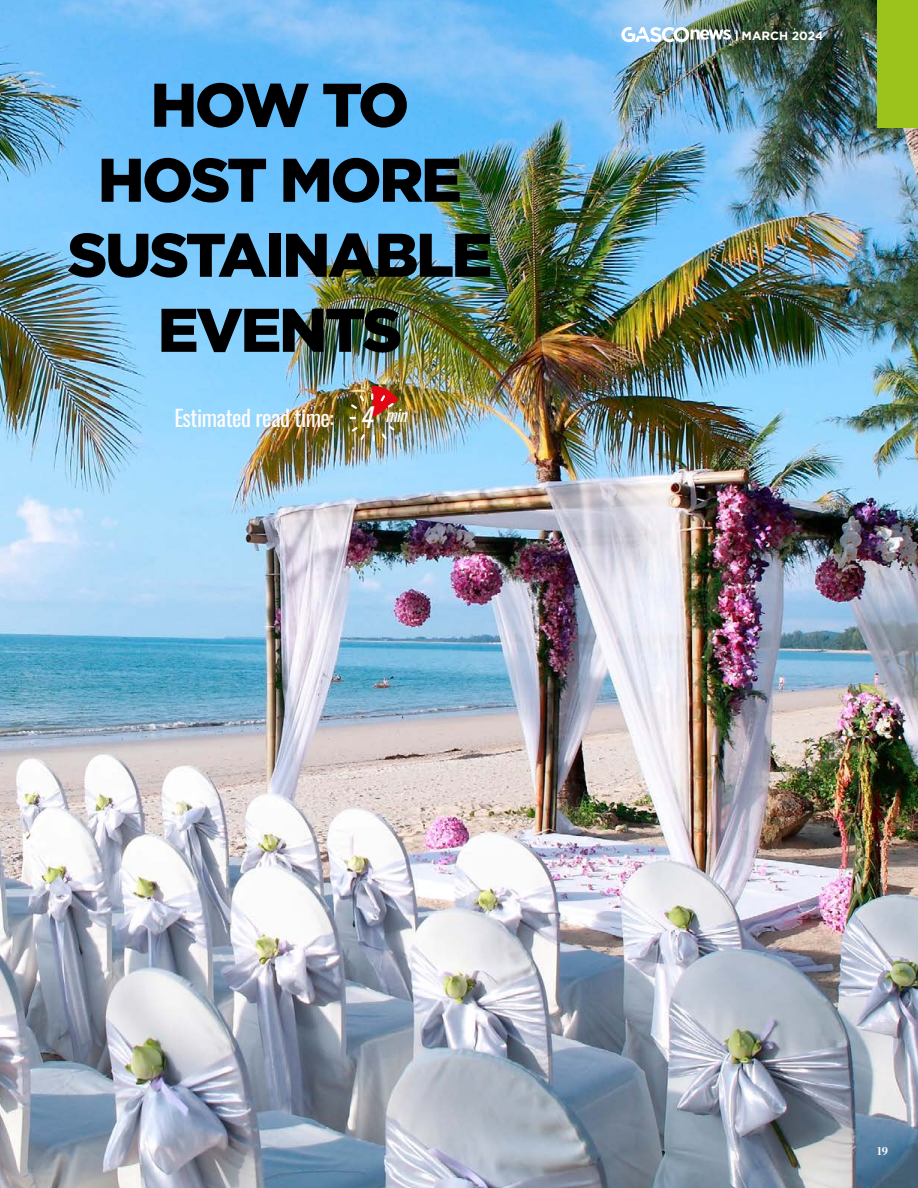
<style>
.page{position:relative;width:918px;height:1188px;background:#fff}
.page>*{position:absolute;margin:0;border:0;box-sizing:border-box;transform-origin:0 0}
.t1{font:900 61.5px/75px "Gotham";letter-spacing:-.04em;color:#000;text-align:center}
.t2{font:22.5px "Oswald";letter-spacing:-.02em;color:#fdfcfc}
.t3{font:700 12px "Gotham";color:#fff}
.t4{font:700 12px "Chronicle Deck Cond";color:#fff}
.s1{font-style:italic;font-size:26.85px;color:#fefdfe}
</style>
<div class="page">
<img style="left:0;top:0;width:918px;height:1188px">
<div style="left:878px;top:0;width:40px;height:127px;background:#9bc31c"></div>
<img style="left:621px;top:27px;width:117px;height:15px">
<img style="left:348px;top:386px;width:51px;height:55px">
<p class="t1" style="left:67px;top:67px;width:427px">HOW TO<br>HOST MORE<br>SUSTAINABLE<br>EVENTS</p>
<p class="t2" style="left:174px;top:398px;width:240px">Estimated read time: <span class="s1">4</span> <sup>min</sup></p>
<p class="t3" style="left:742px;top:28px;width:83px">MARCH 2024</p>
<p class="t4" style="left:877px;top:1141px;width:12px">19</p>
</div>
